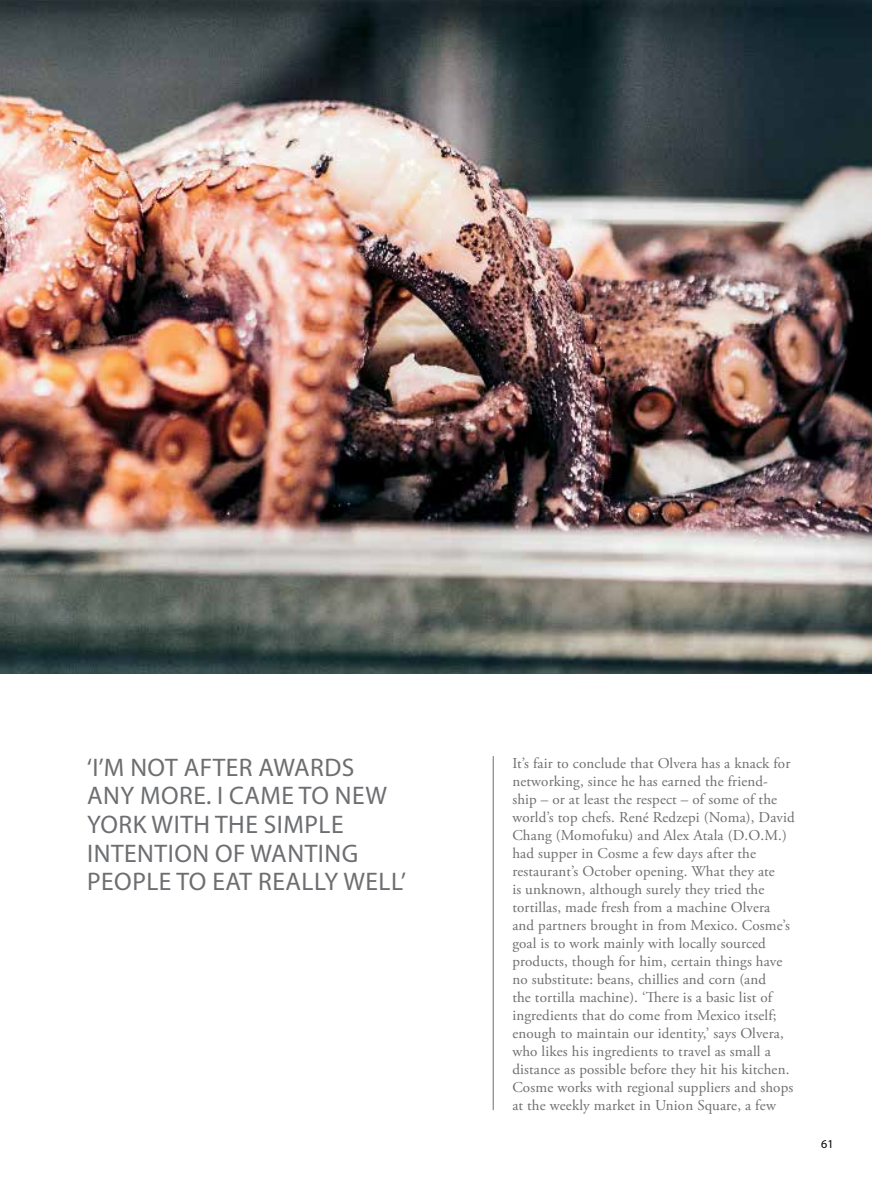
<style>
.page{position:relative;width:872px;height:1191px;background:#fff}
.page>*{position:absolute;margin:0;border:0;box-sizing:border-box;transform-origin:0 0}
.t1{font:25.5px/28.5px "Myriad Pro";letter-spacing:.02em;color:#6d6e71}
.t2{font:15px/18px "Adobe Garamond Pro";letter-spacing:.01em;color:#6d6e71}
.t3{font:12px "Myriad Pro";color:#000}
</style>
<div class="page">
<img style="left:0;top:0;width:872px;height:674px">
<hr style="left:493px;top:756px;width:1px;height:354px;background:#6d6e71">
<h1 class="t1" style="left:87px;top:752px;width:321px">‘I’M NOT AFTER AWARDS<br>ANY MORE. I CAME TO NEW<br>YORK WITH THE SIMPLE<br>INTENTION OF WANTING<br>PEOPLE TO EAT REALLY WELL’</h1>
<p class="t2" style="left:512px;top:755px;width:284px">It’s fair to conclude that Olvera has a knack for networking, since he has earned the friend&shy;ship – or at least the respect – of some of the world’s top chefs. René Redzepi (Noma), David Chang (Momofuku) and Alex Atala (D.O.M.) had supper in Cosme a few days after the restaurant’s October opening. What they ate<br>is unknown, although surely they tried the tortillas, made fresh from a machine Olvera and partners brought in from Mexico. Cosme’s goal is to work mainly with locally sourced products, though for him, certain things have no substitute: beans, chillies and corn (and<br>the tortilla machine). ‘There is a basic list of ingredients that do come from Mexico itself; enough to maintain our identity,’ says Olvera, who likes his ingredients to travel as small a distance as possible before they hit his kitchen.<br>Cosme works with regional suppliers and shops at the weekly market in Union Square, a few</p>
<p class="t3" style="left:821px;top:1136px;width:14px">61</p>
</div>
